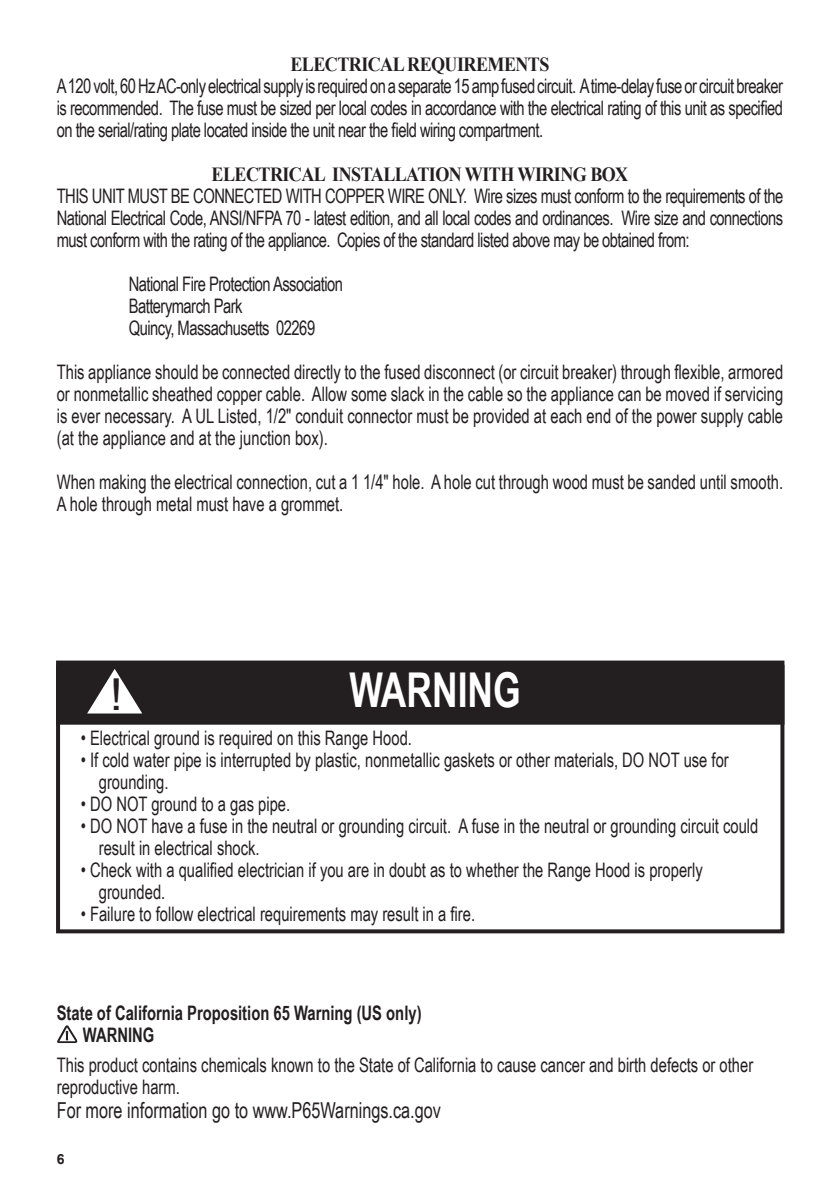
<style>
.page{position:relative;width:840px;height:1191px;background:#fff}
.page>*{position:absolute;margin:0;border:0;box-sizing:border-box;transform-origin:0 0}
.Warning_Box{font:700 48px "Arial Narrow";color:#fff;scale:.9 1}
.t1{font:44px "Arial";color:#231f20;scale:1.06 1}
.Warning_Box-2{font:22px "Arial Narrow";color:#231f20;scale:.9 1}
.Body_text{font:20px/22px "Arial Narrow";letter-spacing:-.03em;color:#231f20;text-align:justify;scale:.9 1}
.Warning_Box-3{font:20px/22px "Arial Narrow";color:#231f20;scale:.9 1}
.Body_text-2{font:20px/22px "Arial Narrow";color:#231f20;scale:.9 1}
.Headline{font:700 20px "Times New Roman";letter-spacing:-.03em;color:#231f20;scale:.9 1}
.Warning_Box-4{font:700 20px "Arial Narrow";color:#231f20;scale:.9 1}
.t2{font:700 14px "Arial";color:#231f20}
</style>
<div class="page">
<div style="left:56px;top:665px;width:728px;height:268px;border:4px solid #231f20"></div>
<div style="left:57px;top:661px;width:726px;height:62px;background:#231f20"></div>
<div style="left:56px;top:660px;width:728px;height:64px;border:2px solid #231f20"></div>
<svg style="left:87px;top:669px;width:55px;height:45px"></svg>
<svg style="left:57px;top:1025px;width:21px;height:18px"></svg>
<p class="Headline" style="left:290px;top:50px;width:289px">ELECTRICAL REQUIREMENTS</p>
<p class="Body_text" style="left:57px;top:74px;width:808px">A 120 volt, 60 Hz AC-only electrical supply is required on a separate 15 amp fused circuit. A time-delay fuse or circuit breaker is recommended. The fuse must be sized per local codes in accordance with the electrical rating of this unit as specified on the serial/rating plate located inside the unit near the field wiring compartment.</p>
<p class="Headline" style="left:211px;top:160px;width:464px">ELECTRICAL INSTALLATION WITH WIRING BOX</p>
<p class="Body_text" style="left:57px;top:184px;width:808px">THIS UNIT MUST BE CONNECTED WITH COPPER WIRE ONLY. Wire sizes must conform to the requirements of the National Electrical Code, ANSI/NFPA 70 - latest edition, and all local codes and ordinances. Wire size and connections must conform with the rating of the appliance. Copies of the standard listed above may be obtained from:</p>
<p class="Body_text" style="left:129px;top:272px;width:239px">National Fire Protection Association</p>
<p class="Body_text" style="left:129px;top:294px;width:128px">Batterymarch Park</p>
<p class="Body_text" style="left:129px;top:316px;width:208px">Quincy, Massachusetts 02269</p>
<p class="Body_text" style="left:57px;top:360px;width:808px">This appliance should be connected directly to the fused disconnect (or circuit breaker) through flexible, armored or nonmetallic sheathed copper cable. Allow some slack in the cable so the appliance can be moved if servicing is ever necessary. A UL Listed, 1/2" conduit connector must be provided at each end of the power supply cable (at the appliance and at the junction box).</p>
<p class="Body_text-2" style="left:57px;top:470px;width:808px">When making the electrical connection, cut a 1 1/4" hole. A hole cut through wood must be sanded until smooth.<br>A hole through metal must have a grommet.</p>
<h2 class="t1" style="left:109px;top:664px;width:14px">!</h2>
<p class="Warning_Box" style="left:349px;top:653px;width:192px">WARNING</p>
<p class="Warning_Box-3" style="left:81px;top:726px;width:369px">• Electrical ground is required on this Range Hood.</p>
<p class="Warning_Box-3" style="left:99px;top:748px;width:701px;text-indent:-18px">• If cold water pipe is interrupted by plastic, nonmetallic gaskets or other materials, DO NOT use for grounding.</p>
<p class="Warning_Box-3" style="left:81px;top:792px;width:234px">• DO NOT ground to a gas pipe.</p>
<p class="Warning_Box-3" style="left:99px;top:814px;width:734px;text-indent:-18px">• DO NOT have a fuse in the neutral or grounding circuit. A fuse in the neutral or grounding circuit could result in electrical shock.</p>
<p class="Warning_Box-3" style="left:99px;top:858px;width:672px;text-indent:-18px">• Check with a qualified electrician if you are in doubt as to whether the Range Hood is properly grounded.</p>
<p class="Warning_Box-3" style="left:81px;top:902px;width:439px">• Failure to follow electrical requirements may result in a fire.</p>
<p class="Warning_Box-4" style="left:57px;top:998px;width:406px">State of California Proposition 65 Warning (US only)</p>
<p class="Warning_Box-4" style="left:83px;top:1020px;width:81px">WARNING</p>
<p class="Warning_Box-3" style="left:57px;top:1053px;width:775px">This product contains chemicals known to the State of California to cause cancer and birth defects or other reproductive harm.</p>
<p class="Warning_Box-2" style="left:57px;top:1094px;width:428px">For more information go to www.P65Warnings.ca.gov</p>
<p class="t2" style="left:57px;top:1149px;width:9px">6</p>
</div>
